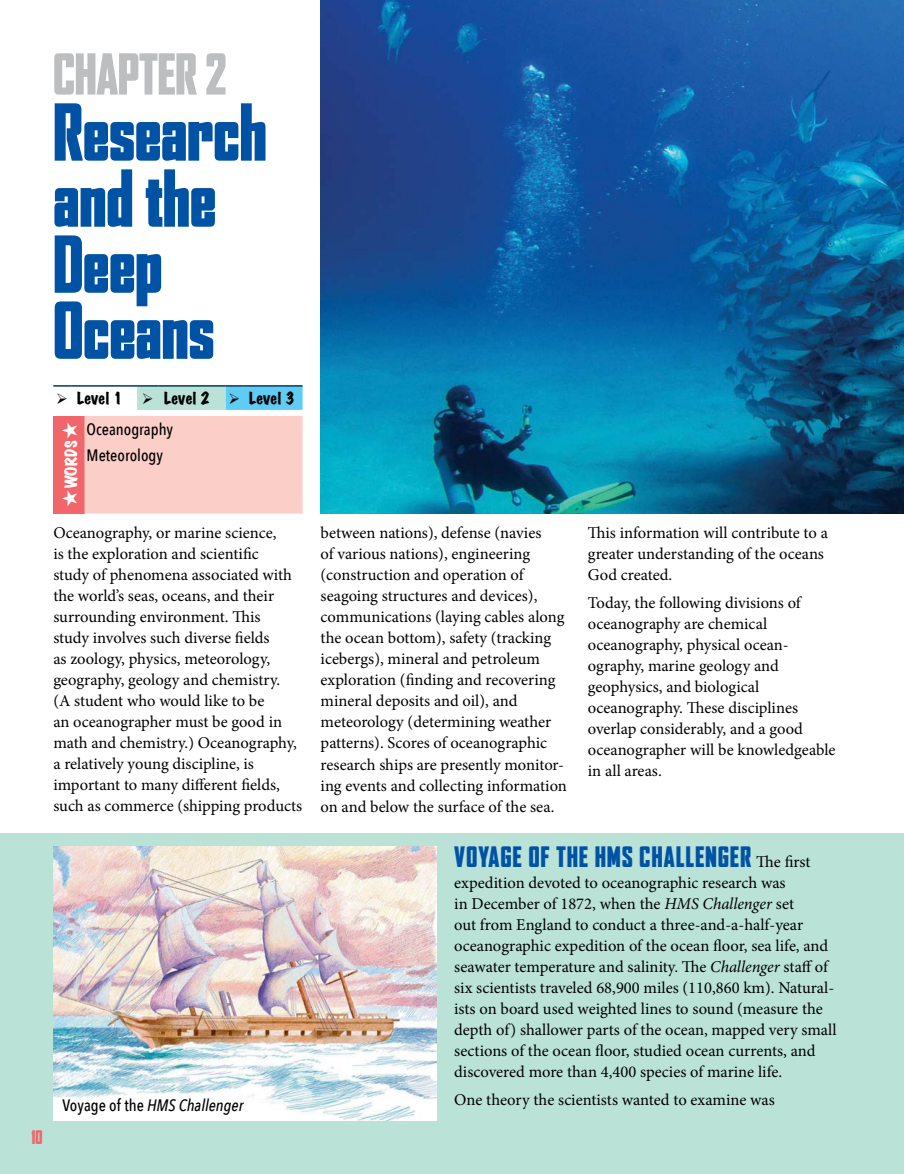
<style>
.page{position:relative;width:904px;height:1174px;background:#fff}
.page>*{position:absolute;margin:0;border:0;box-sizing:border-box;transform-origin:0 0}
.t1{font:900 condensed 75px/66px "Agency FB";color:#0052a4}
.t2{font:900 condensed 54px "Agency FB";color:#bcbec0}
.t3{font:900 condensed 27px "Agency FB";letter-spacing:.05em;color:#0052a4}
.t4{font:900 condensed 18px "Agency FB";color:#f1666a}
.t5{font:16.5px/21px "Minion Pro";color:#000}
.t6{font:italic 500 16.5px "Avenir Next Condensed";color:#000}
.t7{font:500 16.5px/26.4px "Avenir Next Condensed";color:#000}
.t8{font:expanded 15px "Marker Felt";color:#000}
.t9{font:expanded 15px "Marker Felt";letter-spacing:.015em;color:#fff}
.s1{font-style:normal}
.s2{font-family:"Minion Pro";font-weight:400;font-stretch:normal;font-size:16.5px;color:#000}
.s3{font-style:italic}
</style>
<div class="page">
<div style="left:0;top:832px;width:903px;height:341px;background:#bae2d7"></div>
<img style="left:320px;top:0;width:583px;height:513px">
<img style="left:53px;top:846px;width:383px;height:274px">
<svg style="left:53px;top:385px;width:249px;height:25px"></svg>
<hr style="left:243px;top:385px;width:59px;height:1px;background:#003d58">
<div style="left:53px;top:416px;width:31px;height:97px;background:#f1666a"></div>
<div style="left:84px;top:416px;width:218px;height:97px;background:#fbcec7"></div>
<h2 class="t2" style="left:53px;top:44px;width:174px">CHAPTER 2</h2>
<h1 class="t1" style="left:53px;top:100px;width:215px">Research and the<br>Deep<br>Oceans</h1>
<p class="t8" style="left:56px;top:386px;width:68px">➢ Level 1</p>
<p class="t8" style="left:142px;top:386px;width:155px">➢ Level 2 ➢ Level 3</p>
<p class="t9" style="left:59px;top:507px;width:86px;rotate:-90deg">★WORDS★</p>
<p class="t7" style="left:87px;top:415px;width:88px">Oceanography<br>Meteorology</p>
<p class="t5" style="left:53px;top:522px;width:250px">Oceanography, or marine science,<br>is the exploration and scientific<br>study of phenomena associated with the world’s seas, oceans, and their surrounding environment. This<br>study involves such diverse fields<br>as zoology, physics, meteorology, geography, geology and chemistry.<br>(A student who would like to be<br>an oceanographer must be good in math and chemistry.) Oceanography, a relatively young discipline, is important to many different fields, such as commerce (shipping products</p>
<p class="t5" style="left:320px;top:522px;width:248px">between nations), defense (navies<br>of various nations), engineering (construction and operation of seagoing structures and devices), communications (laying cables along the ocean bottom), safety (tracking icebergs), mineral and petroleum exploration (finding and recovering mineral deposits and oil), and meteorology (determining weather patterns). Scores of oceanographic research ships are presently monitor&shy;ing events and collecting information on and below the surface of the sea.</p>
<p class="t5" style="left:587px;top:522px;width:241px">This information will contribute to a greater understanding of the oceans<br>God created.</p>
<p class="t5" style="left:587px;top:592px;width:249px">Today, the following divisions of oceanography are chemical oceanography, physical ocean&shy;ography, marine geology and geophysics, and biological oceanography. These disciplines overlap considerably, and a good oceanographer will be knowledgeable in all areas.</p>
<p class="t4" style="left:31px;top:1126px;width:12px">10</p>
<p class="t6" style="left:62px;top:1095px;width:182px"><span class="s1">Voyage of the</span> HMS Challenger</p>
<h3 class="t3" style="left:454px;top:841px;width:357px">VOYAGE OF THE HMS CHALLENGER <span class="s2">The first</span></h3>
<p class="t5" style="left:454px;top:872px;width:384px">expedition devoted to oceanographic research was<br>in December of 1872, when the <span class="s3">HMS Challenger</span> set<br>out from England to conduct a three-and-a-half-year oceanographic expedition of the ocean floor, sea life, and seawater temperature and salinity. The <span class="s3">Challenger</span> staff of six scientists traveled 68,900 miles (110,860 km). Natural&shy;ists on board used weighted lines to sound (measure the depth of) shallower parts of the ocean, mapped very small sections of the ocean floor, studied ocean currents, and discovered more than 4,400 species of marine life.</p>
<p class="t5" style="left:454px;top:1088px;width:322px">One theory the scientists wanted to examine was</p>
</div>
